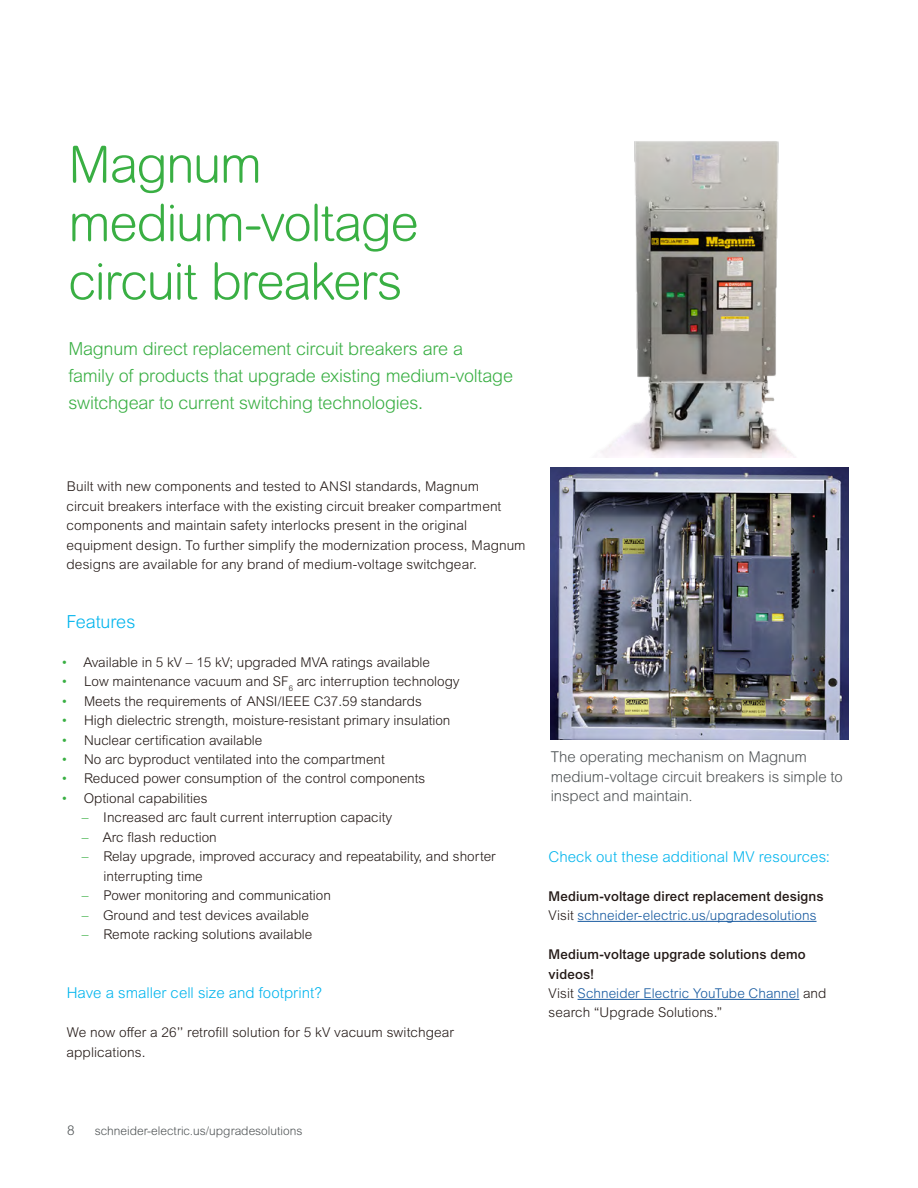
<style>
.page{position:relative;width:918px;height:1188px;background:#fff}
.page>*{position:absolute;margin:0;border:0;box-sizing:border-box;transform-origin:0 0}
.t1{font:300 51px/58.5px "Arial Rounded MT Pro";letter-spacing:-.03em;color:#39af43}
.t2{font:300 18px/27px "Arial MT Pro";letter-spacing:-.01em;color:#39af43}
.t3{font:300 18px "Arial MT Pro";letter-spacing:-.005em;color:#00b4ed}
.t4{font:300 15px/19.5px "Arial Rounded MT Pro";letter-spacing:-.005em;color:#515557}
.t5{font:300 15px "Arial MT Pro";color:#00b4ed}
.t6{font:300 13.5px/19.5px "Arial MT Pro";color:#231916}
.t7{font:500 13.5px/19.5px "Arial MT Pro";letter-spacing:.01em;color:#231916}
.t8{font:300 13.5px "Arial MT Pro";color:#515557}
.t9{font:300 12px "Arial Rounded MT Pro";color:#515557}
.s1{color:#39af43}
.s2{font-family:"Arial MT Std";color:#39af43}
.s3{font-weight:300}
.s4{font-weight:300;color:#16599f}
</style>
<div class="page">
<img style="left:600px;top:141px;width:194px;height:316px">
<img style="left:550px;top:468px;width:299px;height:272px">
<hr style="left:578px;top:921px;width:239px;height:1px;background:#16599f">
<hr style="left:578px;top:999px;width:221px;height:1px;background:#16599f">
<h1 class="t1" style="left:68px;top:137px;width:352px">Magnum medium-voltage circuit breakers</h1>
<h2 class="t2" style="left:68px;top:335px;width:446px">Magnum direct replacement circuit breakers are a family of products that upgrade existing medium-voltage switchgear to current switching technologies.</h2>
<p class="t6" style="left:67px;top:477px;width:461px">Built with new components and tested to ANSI standards, Magnum<br>circuit breakers interface with the existing circuit breaker compartment components and maintain safety interlocks present in the original equipment design. To further simplify the modernization process, Magnum designs are available for any brand of medium-voltage switchgear.</p>
<h2 class="t3" style="left:66px;top:610px;width:70px">Features</h2>
<p class="t6" style="left:61px;top:652px;width:370px"><span class="s1">•</span> Available in 5 kV – 15 kV; upgraded MVA ratings available</p>
<p class="t6" style="left:61px;top:672px;width:400px"><span class="s1">•</span> Low maintenance vacuum and SF<sub>6</sub> arc interruption technology</p>
<p class="t6" style="left:61px;top:691px;width:362px"><span class="s1">•</span> Meets the requirements of ANSI/IEEE C37.59 standards</p>
<p class="t6" style="left:61px;top:711px;width:391px"><span class="s1">•</span> High dielectric strength, moisture-resistant primary insulation</p>
<p class="t6" style="left:61px;top:730px;width:203px"><span class="s1">•</span> Nuclear certification available</p>
<p class="t6" style="left:61px;top:750px;width:325px"><span class="s1">•</span> No arc byproduct ventilated into the compartment</p>
<p class="t6" style="left:61px;top:769px;width:366px"><span class="s1">•</span> Reduced power consumption of the control components</p>
<p class="t6" style="left:61px;top:789px;width:148px"><span class="s1">•</span> Optional capabilities</p>
<p class="t6" style="left:82px;top:808px;width:312px"><span class="s2">–</span> Increased arc fault current interruption capacity</p>
<p class="t6" style="left:82px;top:828px;width:137px"><span class="s2">–</span> Arc flash reduction</p>
<p class="t6" style="left:104px;top:847px;width:394px;text-indent:-22px"><span class="s2">–</span> Relay upgrade, improved accuracy and repeatability, and shorter interrupting time</p>
<p class="t6" style="left:82px;top:886px;width:251px"><span class="s2">–</span> Power monitoring and communication</p>
<p class="t6" style="left:82px;top:906px;width:229px"><span class="s2">–</span> Ground and test devices available</p>
<p class="t6" style="left:82px;top:925px;width:232px"><span class="s2">–</span> Remote racking solutions available</p>
<p class="t5" style="left:67px;top:984px;width:257px">Have a smaller cell size and footprint?</p>
<p class="t6" style="left:67px;top:1023px;width:389px">We now offer a 26’’ retrofill solution for 5 kV vacuum switchgear applications.</p>
<p class="t4" style="left:551px;top:748px;width:294px">The operating mechanism on Magnum medium-voltage circuit breakers is simple to inspect and maintain.</p>
<p class="t5" style="left:549px;top:847px;width:283px">Check out these additional MV resources:</p>
<p class="t7" style="left:549px;top:887px;width:276px">Medium-voltage direct replacement designs<br><span class="s3">Visit</span> <span class="s4">schneider-electric.us/upgradesolutions</span></p>
<p class="t7" style="left:549px;top:945px;width:279px">Medium-voltage upgrade solutions demo videos!<br><span class="s3">Visit</span> <span class="s4">Schneider Electric YouTube Channel</span> <span class="s3">and search “Upgrade Solutions.”</span></p>
<p class="t8" style="left:67px;top:1121px;width:9px">8</p>
<p class="t9" style="left:95px;top:1123px;width:209px">schneider-electric.us/upgradesolutions</p>
</div>
